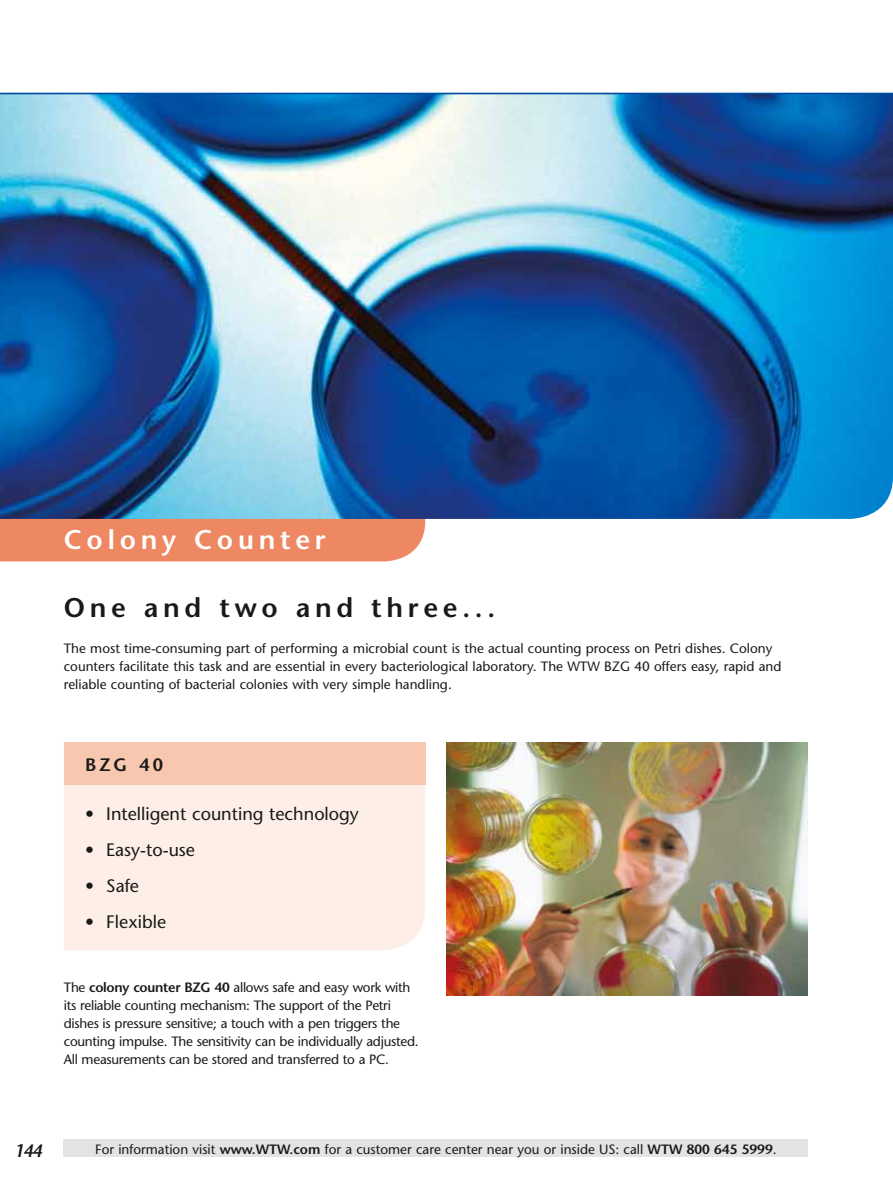
<style>
.page{position:relative;width:893px;height:1191px;background:#fff}
.page>*{position:absolute;margin:0;border:0;box-sizing:border-box;transform-origin:0 0}
.t1{font:600 27px "Stone Sans";letter-spacing:.175em;color:#191918}
.t2{font:600 27px "Stone Sans";letter-spacing:.175em;color:#fff}
.t3{font:18px "Stone Sans";color:#191918}
.t4{font:600 18px "Stone Sans";color:#191918}
.t5{font:italic 600 18px "Stone Sans";color:#191918}
.t6{font:13.5px/18px "Stone Sans";color:#191918}
.t7{font:13.5px/18px "Stone Sans";letter-spacing:-.02em;color:#191918}
.s1{font-weight:600}
</style>
<div class="page">
<div style="left:0;top:519px;width:425px;height:42px;background:#ed8862"></div>
<img style="left:0;top:94px;width:893px;height:425px">
<img style="left:446px;top:742px;width:362px;height:253px">
<div style="left:64px;top:1140px;width:744px;height:17px;background:#e3e3e3"></div>
<hr style="left:0;top:93px;width:893px;height:1px;background:#004c9e">
<div style="left:64px;top:784px;width:361px;height:166px;background:#fdefe7"></div>
<div style="left:64px;top:742px;width:361px;height:42px;background:#f8c7b0"></div>
<h1 class="t2" style="left:64px;top:523px;width:263px">Colony Counter</h1>
<h1 class="t1" style="left:64px;top:591px;width:433px">One and two and three...</h1>
<p class="t6" style="left:64px;top:639px;width:719px">The most time-consuming part of performing a microbial count is the actual counting process on Petri dishes. Colony counters facilitate this task and are essential in every bacteriological laboratory. The WTW BZG 40 offers easy, rapid and reliable counting of bacterial colonies with very simple handling.</p>
<h2 class="t4" style="left:85px;top:753px;width:80px">BZG 40</h2>
<h2 class="t3" style="left:85px;top:803px;width:275px">• Intelligent counting technology</h2>
<h2 class="t3" style="left:85px;top:839px;width:112px">• Easy-to-use</h2>
<h2 class="t3" style="left:85px;top:875px;width:56px">• Safe</h2>
<h2 class="t3" style="left:85px;top:911px;width:83px">• Flexible</h2>
<p class="t7" style="left:64px;top:978px;width:356px">The <span class="s1">colony counter BZG 40</span> allows safe and easy work with its reliable counting mechanism: The support of the Petri dishes is pressure sensitive; a touch with a pen triggers the counting impulse. The sensitivity can be individually adjusted.<br>All measurements can be stored and transferred to a PC.</p>
<h2 class="t5" style="left:14px;top:1139px;width:30px">144</h2>
<p class="t6" style="left:95px;top:1140px;width:683px">For information visit <span class="s1">www.WTW.com</span> for a customer care center near you or inside US: call <span class="s1">WTW 800 645 5999</span>.</p>
</div>
